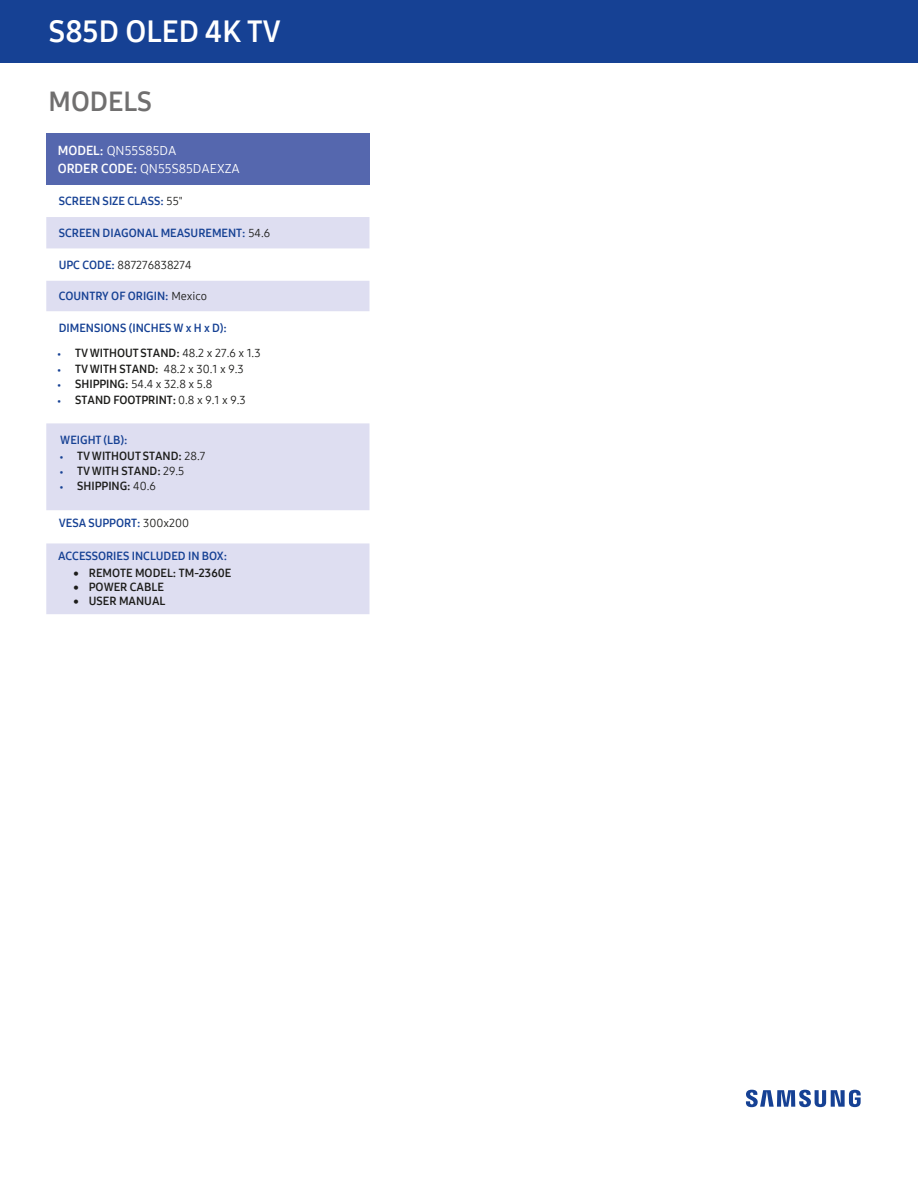
<style>
.page{position:relative;width:918px;height:1188px;background:#fff}
.page>*{position:absolute;margin:0;border:0;box-sizing:border-box;transform-origin:0 0}
.t1{font:30px "Samsung One 700";color:#fff}
.t2{font:27px "Samsung One 700";color:#706f6f}
.t3{font:12.9px/18px "Samsung One 400";color:#fff}
.t4{font:11.55px "Samsung One 700";color:#164194}
.t5{font:11.55px "Samsung One 700";color:#1d1d1b}
.t6{font:11.55px "Samsung One 400";color:#1d1d1b}
.s1{font-family:"Samsung One 700"}
.s2{font-family:"Samsung One 400";color:#1d1d1b}
.s3{font-family:"Samsung One 700";color:#164194}
.s4{font-size:7.65px;color:#164194}
.s5{font-family:"Samsung One 400"}
.s6{font-family:"Samsung One 700";font-size:7.65px;color:#164194}
</style>
<div class="page">
<div style="left:0;top:0;width:918px;height:62px;background:#164194"></div>
<svg style="left:746px;top:1090px;width:115px;height:17px"></svg>
<div style="left:46px;top:133px;width:323px;height:51px;background:#5567ae"></div>
<svg style="left:46px;top:217px;width:323px;height:397px;fill:#dedef1"></svg>
<h1 class="t1" style="left:49px;top:11px;width:234px">S85D OLED 4K TV</h1>
<h2 class="t2" style="left:49px;top:84px;width:105px">MODELS</h2>
<p class="t3" style="left:58px;top:142px;width:184px"><span class="s1">MODEL:</span> QN55S85DA<br><span class="s1">ORDER CODE:</span> QN55S85DAEXZA</p>
<p class="t4" style="left:59px;top:193px;width:126px">SCREEN SIZE CLASS: <span class="s2">55"</span></p>
<p class="t4" style="left:59px;top:225px;width:213px">SCREEN DIAGONAL MEASUREMENT: <span class="s2">54.6</span></p>
<p class="t6" style="left:59px;top:257px;width:134px"><span class="s3">UPC CODE:</span> 887276838274</p>
<p class="t4" style="left:59px;top:289px;width:150px">COUNTRY OF ORIGIN: <span class="s2">Mexico</span></p>
<p class="t4" style="left:59px;top:320px;width:170px">DIMENSIONS (INCHES W x H x D):</p>
<p class="t5" style="left:58px;top:346px;width:205px"><span class="s4">•</span> TV WITHOUT STAND: <span class="s5">48.2 x 27.6 x 1.3</span></p>
<p class="t6" style="left:58px;top:361px;width:188px"><span class="s6">•</span> <span class="s1">TV WITH STAND:</span> 48.2 x 30.1 x 9.3</p>
<p class="t6" style="left:58px;top:376px;width:156px"><span class="s6">•</span> <span class="s1">SHIPPING:</span> 54.4 x 32.8 x 5.8</p>
<p class="t5" style="left:58px;top:392px;width:190px"><span class="s4">•</span> STAND FOOTPRINT: <span class="s5">0.8 x 9.1 x 9.3</span></p>
<p class="t4" style="left:60px;top:432px;width:69px">WEIGHT (LB):</p>
<p class="t5" style="left:60px;top:448px;width:147px"><span class="s4">•</span> TV WITHOUT STAND: <span class="s5">28.7</span></p>
<p class="t5" style="left:60px;top:463px;width:126px"><span class="s4">•</span> TV WITH STAND: <span class="s5">29.5</span></p>
<p class="t5" style="left:60px;top:479px;width:98px"><span class="s4">•</span> SHIPPING: <span class="s5">40.6</span></p>
<p class="t4" style="left:59px;top:516px;width:132px">VESA SUPPORT: <span class="s2">300x200</span></p>
<p class="t4" style="left:58px;top:548px;width:170px">ACCESSORIES INCLUDED IN BOX:</p>
<p class="t5" style="left:74px;top:565px;width:159px">• REMOTE MODEL: TM-2360E</p>
<p class="t5" style="left:74px;top:579px;width:92px">• POWER CABLE</p>
<p class="t5" style="left:74px;top:593px;width:94px">• USER MANUAL</p>
</div>
